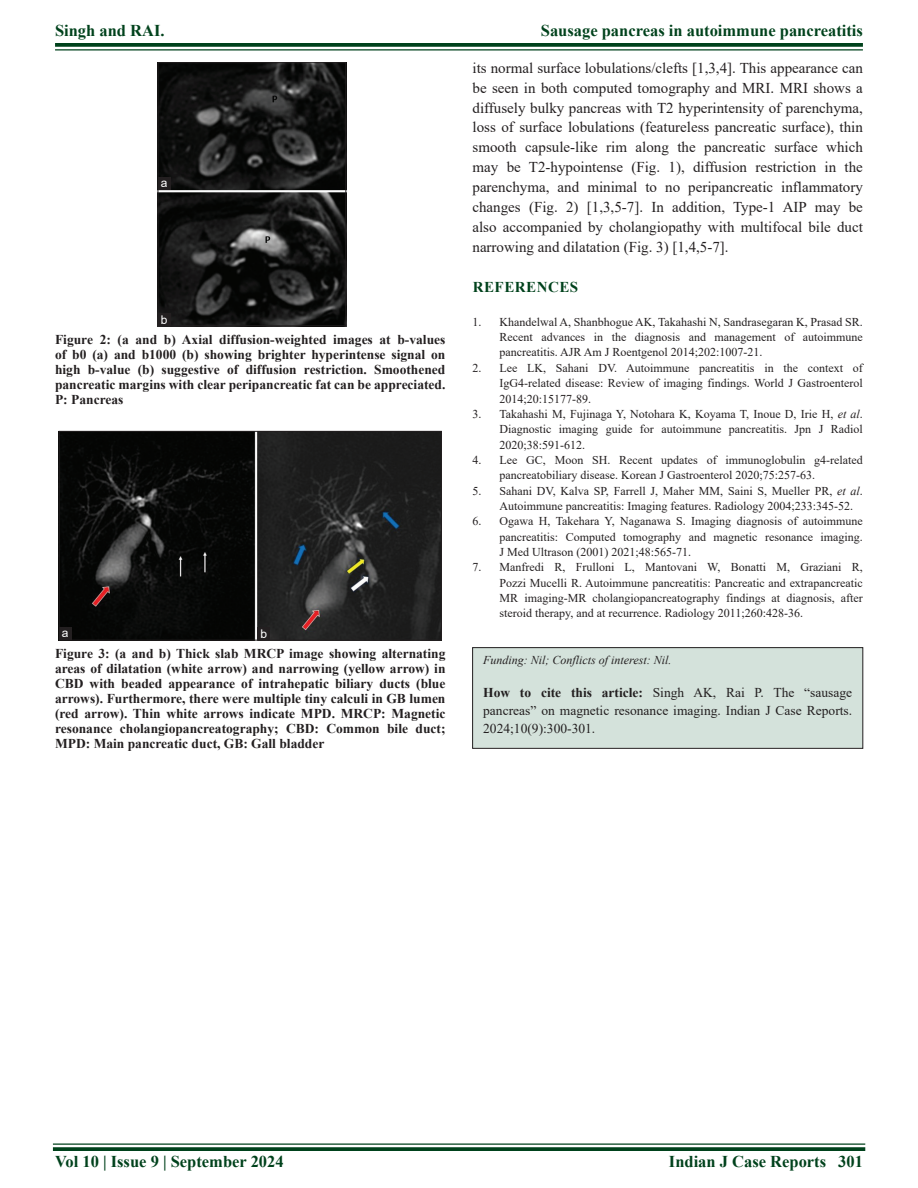
<style>
.page{position:relative;width:918px;height:1188px;background:#fff}
.page>*{position:absolute;margin:0;border:0;box-sizing:border-box;transform-origin:0 0}
.RF{font:700 16.5px "Times New Roman";color:#00421c}
.TX{font:15px/19.8px "Times New Roman";color:#231f20;text-align:justify}
.t1{font:700 15px "Times New Roman";letter-spacing:.035em;color:#00421c}
.FGC{font:700 13.5px/15px "Times New Roman";color:#231f20;text-align:justify}
.HTC{font:13.5px/18px "Times New Roman";color:#231f20;text-align:justify}
.REF{font:12px/15.3px "Times New Roman";color:#231f20;text-align:justify}
.SRC{font:italic 12px "Times New Roman";color:#231f20}
.LABEL{font:12px "Arial";color:#fff}
.s1{font-style:italic}
.s2{font-weight:700}
</style>
<div class="page">
<svg style="left:55px;top:43px;width:808px;height:4px;background:#0f4d29"></svg>
<hr style="left:55px;top:49px;width:808px;height:2px;background:#00421c">
<hr style="left:53px;top:1143px;width:812px;height:2px;background:#00421c">
<svg style="left:53px;top:1147px;width:812px;height:4px;background:#0f4d29"></svg>
<div style="left:473px;top:648px;width:390px;height:100px;background:#d4e2db"></div>
<img style="left:160px;top:65px;width:184px;height:259px">
<div style="left:158px;top:63px;width:188px;height:263px;border:1px solid #231f20"></div>
<div style="left:158px;top:313px;width:13px;height:13px;background:#231f20"></div>
<div style="left:158px;top:177px;width:13px;height:13px;background:#231f20"></div>
<img style="left:61px;top:433px;width:379px;height:205px">
<div style="left:59px;top:431px;width:383px;height:209px;border:1px solid #231f20"></div>
<div style="left:257px;top:628px;width:13px;height:12px;background:#231f20"></div>
<div style="left:59px;top:628px;width:13px;height:12px;background:#231f20"></div>
<h1 class="RF" style="left:55px;top:18px;width:111px">Singh and RAI.</h1>
<h1 class="RF" style="left:541px;top:18px;width:324px">Sausage pancreas in autoimmune pancreatitis</h1>
<p class="LABEL" style="left:161px;top:174px;width:8px">a</p>
<p class="LABEL" style="left:161px;top:311px;width:8px">b</p>
<p class="FGC" style="left:55px;top:332px;width:392px">Figure 2: (a and b) Axial diffusion-weighted images at b-values of b0 (a) and b1000 (b) showing brighter hyperintense signal on high b-value (b) suggestive of diffusion restriction. Smoothened pancreatic margins with clear peripancreatic fat can be appreciated.<br>P: Pancreas</p>
<p class="LABEL" style="left:62px;top:625px;width:8px">a</p>
<p class="LABEL" style="left:260px;top:626px;width:8px">b</p>
<p class="FGC" style="left:55px;top:646px;width:392px">Figure 3: (a and b) Thick slab MRCP image showing alternating areas of dilatation (white arrow) and narrowing (yellow arrow) in CBD with beaded appearance of intrahepatic biliary ducts (blue arrows). Furthermore, there were multiple tiny calculi in GB lumen (red arrow). Thin white arrows indicate MPD. MRCP: Magnetic resonance cholangiopancreatography; CBD: Common bile duct; MPD: Main pancreatic duct, GB: Gall bladder</p>
<p class="TX" style="left:472px;top:58px;width:392px">its normal surface lobulations/clefts [1,3,4]. This appearance can be seen in both computed tomography and MRI. MRI shows a diffusely bulky pancreas with T2 hyperintensity of parenchyma, loss of surface lobulations (featureless pancreatic surface), thin smooth capsule-like rim along the pancreatic surface which may be T2-hypointense (Fig. 1), diffusion restriction in the parenchyma, and minimal to no peripancreatic inflammatory changes (Fig. 2) [1,3,5-7]. In addition, Type-1 AIP may be also accompanied by cholangiopathy with multifocal bile duct narrowing and dilatation (Fig. 3) [1,4,5-7].</p>
<h1 class="t1" style="left:473px;top:277px;width:107px">REFERENCES</h1>
<p class="REF" style="left:500px;top:314px;width:365px;text-indent:-27px">1. Khandelwal A, Shanbhogue AK, Takahashi N, Sandrasegaran K, Prasad SR.<br>Recent advances in the diagnosis and management of autoimmune pancreatitis. AJR Am J Roentgenol 2014;202:1007-21.</p>
<p class="REF" style="left:500px;top:360px;width:365px;text-indent:-27px">2. Lee LK, Sahani DV. Autoimmune pancreatitis in the context of IgG4-related disease: Review of imaging findings. World J Gastroenterol 2014;20:15177-89.</p>
<p class="REF" style="left:500px;top:406px;width:365px;text-indent:-27px">3. Takahashi M, Fujinaga Y, Notohara K, Koyama T, Inoue D, Irie H, <span class="s1">et al</span>.<br>Diagnostic imaging guide for autoimmune pancreatitis. Jpn J Radiol 2020;38:591-612.</p>
<p class="REF" style="left:500px;top:452px;width:365px;text-indent:-27px">4. Lee GC, Moon SH. Recent updates of immunoglobulin g4-related pancreatobiliary disease. Korean J Gastroenterol 2020;75:257-63.</p>
<p class="REF" style="left:500px;top:483px;width:365px;text-indent:-27px">5. Sahani DV, Kalva SP, Farrell J, Maher MM, Saini S, Mueller PR, <span class="s1">et al</span>.<br>Autoimmune pancreatitis: Imaging features. Radiology 2004;233:345-52.</p>
<p class="REF" style="left:500px;top:513px;width:365px;text-indent:-27px">6. Ogawa H, Takehara Y, Naganawa S. Imaging diagnosis of autoimmune pancreatitis: Computed tomography and magnetic resonance imaging.<br>J Med Ultrason (2001) 2021;48:565-71.</p>
<p class="REF" style="left:500px;top:559px;width:365px;text-indent:-27px">7. Manfredi R, Frulloni L, Mantovani W, Bonatti M, Graziani R, Pozzi Mucelli R. Autoimmune pancreatitis: Pancreatic and extrapancreatic MR imaging-MR cholangiopancreatography findings at diagnosis, after steroid therapy, and at recurrence. Radiology 2011;260:428-36.</p>
<p class="SRC" style="left:483px;top:652px;width:190px">Funding: Nil; Conflicts of interest: Nil.</p>
<p class="HTC" style="left:483px;top:683px;width:370px"><span class="s2">How to cite this article:</span> Singh AK, Rai P. The “sausage pancreas” on magnetic resonance imaging. Indian J Case Reports.<br>2024;10(9):300-301.</p>
<p class="RF" style="left:55px;top:1150px;width:230px">Vol 10 | Issue 9 | September 2024</p>
<p class="RF" style="left:669px;top:1150px;width:195px">Indian J Case Reports 301</p>
</div>
